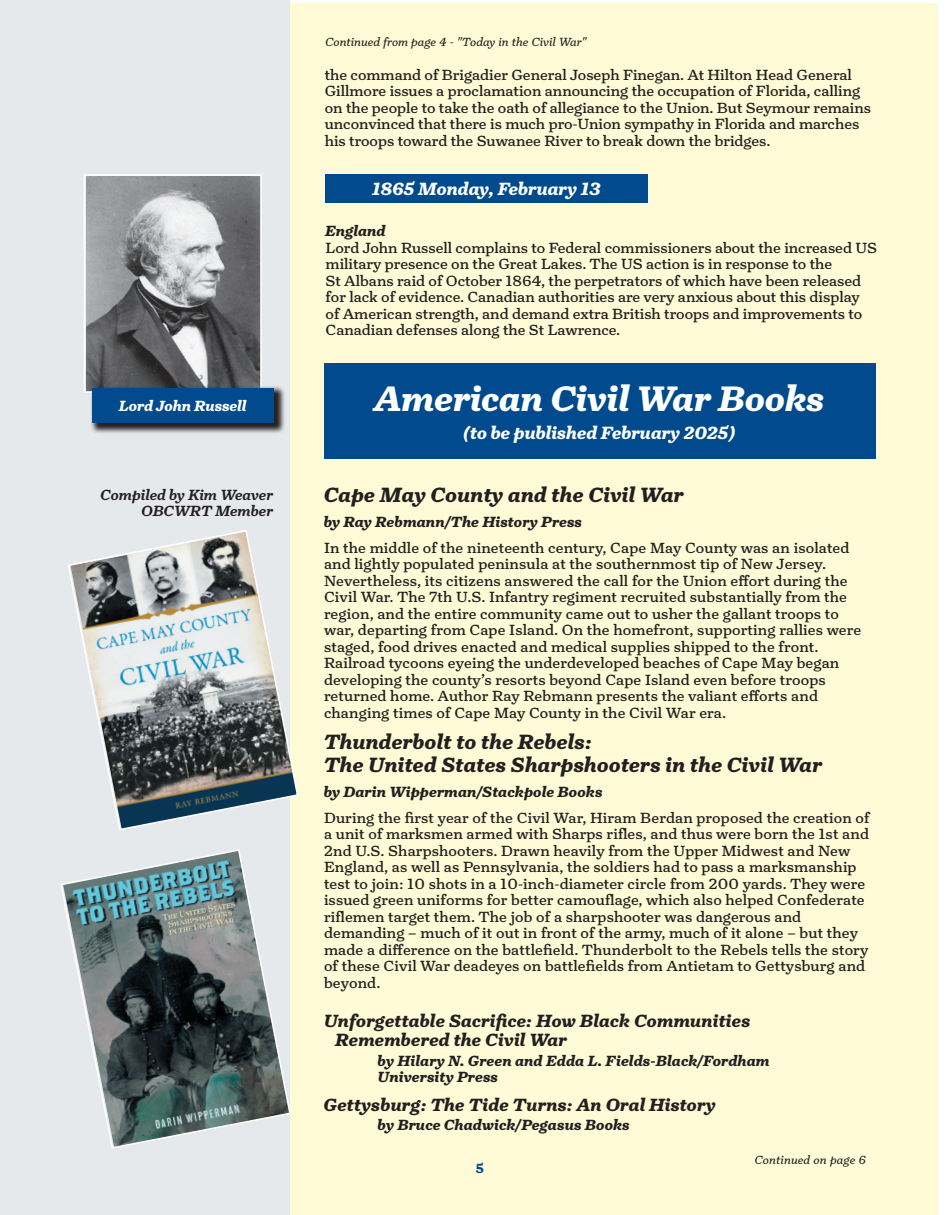
<style>
.page{position:relative;width:945px;height:1215px;background:#fff}
.page>*{position:absolute;margin:0;border:0;box-sizing:border-box;transform-origin:0 0}
.t1{font:italic 700 36px "Turnip";color:#fff}
.t2{font:italic 700 21px/22.5px "Turnip";letter-spacing:.01em;color:#231f20}
.t3{font:italic 700 18px/19.5px "Turnip";letter-spacing:.01em;color:#231f20}
.t4{font:italic 700 18px "Turnip";color:#fff}
.t5{font:15px/16.5px "Turnip";letter-spacing:.01em;color:#231f20}
.t6{font:italic 700 15px/16.5px "Turnip";letter-spacing:.01em;color:#231f20}
.t7{font:italic 500 15px/16.5px "Turnip";color:#231f20;text-align:right}
.t8{font:italic 700 15px "Turnip";color:#fff}
.t9{font:700 13.5px "Turnip";color:#004a8d}
.t10{font:italic 12px "Turnip";color:#231f20}
</style>
<div class="page">
<div style="left:22px;top:4px;width:916px;height:1211px;background:#fffbd6"></div>
<div style="left:0;top:0;width:289px;height:1215px;background:#e6e9eb"></div>
<div style="left:324px;top:364px;width:551px;height:95px;background:#004a8d"></div>
<svg style="left:68px;top:529px;width:230px;height:302px"></svg>
<svg style="left:60px;top:848px;width:231px;height:302px"></svg>
<div style="left:325px;top:174px;width:323px;height:28px;background:#004a8d"></div>
<img style="left:87px;top:177px;width:172px;height:213px">
<div style="left:84px;top:174px;width:178px;height:219px;border:2px solid #fff"></div>
<svg style="left:90px;top:385px;width:195px;height:48px;background:#676a70"></svg>
<div style="left:92px;top:388px;width:182px;height:34px;background:#004a8d"></div>
<p class="t10" style="left:326px;top:35px;width:263px">Continued from page 4 - "Today in the Civil War"</p>
<p class="t5" style="left:325px;top:66px;width:548px">the command of Brigadier General Joseph Finegan. At Hilton Head General Gillmore issues a proclamation announcing the occupation of Florida, calling on the people to take the oath of allegiance to the Union. But Seymour remains unconvinced that there is much pro-Union sympathy in Florida and marches his troops toward the Suwanee River to break down the bridges.</p>
<p class="t4" style="left:372px;top:177px;width:230px">1865 Monday, February 13</p>
<p class="t8" style="left:119px;top:396px;width:129px">Lord John Russell</p>
<p class="t6" style="left:326px;top:223px;width:62px">England</p>
<p class="t5" style="left:326px;top:239px;width:553px">Lord John Russell complains to Federal commissioners about the increased US military presence on the Great Lakes. The US action is in response to the<br>St Albans raid of October 1864, the perpetrators of which have been released for lack of evidence. Canadian authorities are very anxious about this display of American strength, and demand extra British troops and improvements to Canadian defenses along the St Lawrence.</p>
<h1 class="t1" style="left:374px;top:375px;width:452px">American Civil War Books</h1>
<p class="t4" style="left:464px;top:421px;width:273px">(to be published February 2025)</p>
<p class="t7" style="left:101px;top:486px;width:174px">Compiled by Kim Weaver<br>OBCWRT Member</p>
<h2 class="t2" style="left:324px;top:483px;width:362px">Cape May County and the Civil War</h2>
<p class="t6" style="left:324px;top:514px;width:260px">by Ray Rebmann/The History Press</p>
<p class="t5" style="left:324px;top:539px;width:539px">In the middle of the nineteenth century, Cape May County was an isolated and lightly populated peninsula at the southernmost tip of New Jersey.<br>Nevertheless, its citizens answered the call for the Union effort during the Civil War. The 7th U.S. Infantry regiment recruited substantially from the region, and the entire community came out to usher the gallant troops to war, departing from Cape Island. On the homefront, supporting rallies were staged, food drives enacted and medical supplies shipped to the front.<br>Railroad tycoons eyeing the underdeveloped beaches of Cape May began developing the county’s resorts beyond Cape Island even before troops returned home. Author Ray Rebmann presents the valiant efforts and changing times of Cape May County in the Civil War era.</p>
<h2 class="t2" style="left:324px;top:731px;width:500px">Thunderbolt to the Rebels:<br>The United States Sharpshooters in the Civil War</h2>
<p class="t6" style="left:324px;top:784px;width:280px">by Darin Wipperman/Stackpole Books</p>
<p class="t5" style="left:324px;top:809px;width:547px">During the first year of the Civil War, Hiram Berdan proposed the creation of a unit of marksmen armed with Sharps rifles, and thus were born the 1st and 2nd U.S. Sharpshooters. Drawn heavily from the Upper Midwest and New England, as well as Pennsylvania, the soldiers had to pass a marksmanship test to join: 10 shots in a 10-inch-diameter circle from 200 yards. They were issued green uniforms for better camouflage, which also helped Confederate riflemen target them. The job of a sharpshooter was dangerous and demanding – much of it out in front of the army, much of it alone – but they made a difference on the battlefield. Thunderbolt to the Rebels tells the story of these Civil War deadeyes on battlefields from Antietam to Gettysburg and beyond.</p>
<p class="t3" style="left:336px;top:1011px;width:416px;text-indent:-12px">Unforgettable Sacrifice: How Black Communities<br>Remembered the Civil War</p>
<p class="t6" style="left:378px;top:1052px;width:393px">by Hilary N. Green and Edda L. Fields-Black/Fordham<br>University Press</p>
<p class="t3" style="left:324px;top:1095px;width:394px">Gettysburg: The Tide Turns: An Oral History</p>
<p class="t6" style="left:378px;top:1117px;width:253px">by Bruce Chadwick/Pegasus Books</p>
<p class="t9" style="left:476px;top:1159px;width:10px">5</p>
<p class="t10" style="left:755px;top:1153px;width:113px">Continued on page 6</p>
</div>
